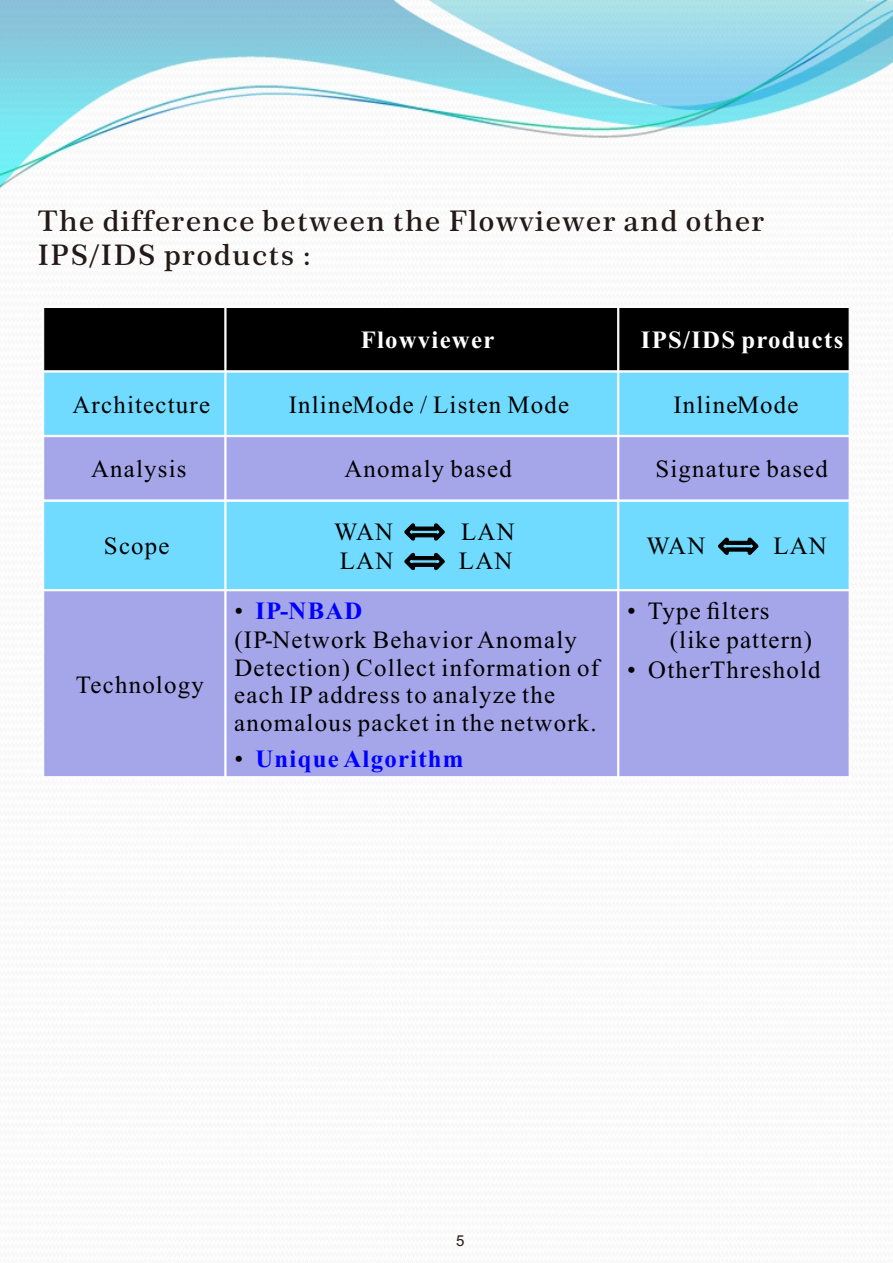
<style>
.page{position:relative;width:893px;height:1263px;background:#fff}
.page>*{position:absolute;margin:0;border:0;box-sizing:border-box;transform-origin:0 0}
.t1{font:600 28.5px/34.2px "Century 751 BT";letter-spacing:.06em;color:#231916}
.t2{font:24.75px/29.7px "Times New Roman";letter-spacing:.05em;color:#000}
.t3{font:700 24.75px "Times New Roman";letter-spacing:.05em;color:#fff}
.t4{font:700 24.75px "Times New Roman";letter-spacing:.05em;color:#00f}
.t5{font:15px "Arial";color:#231916}
.s1{font-weight:700;color:#00f}
.s2{font-weight:400;color:#000}
</style>
<div class="page">
<img style="left:0;top:0;width:892px;height:190px">
<div style="left:43px;top:307px;width:182px;height:64px;background:#000"></div>
<div style="left:225px;top:307px;width:393px;height:64px;background:#000"></div>
<div style="left:618px;top:307px;width:232px;height:64px;background:#000"></div>
<div style="left:43px;top:371px;width:182px;height:65px;background:#71daff"></div>
<div style="left:225px;top:371px;width:393px;height:65px;background:#71daff"></div>
<div style="left:618px;top:371px;width:232px;height:65px;background:#71daff"></div>
<div style="left:43px;top:436px;width:182px;height:64px;background:#a5a5e9"></div>
<div style="left:225px;top:436px;width:393px;height:64px;background:#a5a5e9"></div>
<div style="left:618px;top:436px;width:232px;height:64px;background:#a5a5e9"></div>
<div style="left:43px;top:500px;width:182px;height:90px;background:#71daff"></div>
<div style="left:225px;top:500px;width:393px;height:90px;background:#71daff"></div>
<div style="left:618px;top:500px;width:232px;height:90px;background:#71daff"></div>
<div style="left:43px;top:590px;width:182px;height:187px;background:#a5a5e9"></div>
<div style="left:225px;top:590px;width:393px;height:187px;background:#a5a5e9"></div>
<div style="left:618px;top:590px;width:232px;height:187px;background:#a5a5e9"></div>
<hr style="left:225px;top:306px;width:1px;height:472px;background:#fff">
<div style="left:617px;top:306px;width:2px;height:472px;background:#fff;border:1px solid #fff"></div>
<hr style="left:42px;top:371px;width:809px;height:1px;background:#fff">
<hr style="left:42px;top:435px;width:809px;height:2px;background:#fff">
<hr style="left:42px;top:500px;width:809px;height:1px;background:#fff">
<hr style="left:42px;top:589px;width:809px;height:2px;background:#fff">
<hr style="left:42px;top:306px;width:2px;height:472px;background:#fff">
<hr style="left:849px;top:306px;width:2px;height:472px;background:#fff">
<hr style="left:42px;top:306px;width:809px;height:2px;background:#fff">
<div style="left:42px;top:776px;width:809px;height:2px;background:#fff;border:1px solid #fff"></div>
<svg style="left:405px;top:553px;width:39px;height:17px"></svg>
<svg style="left:405px;top:524px;width:39px;height:16px"></svg>
<svg style="left:718px;top:538px;width:40px;height:16px"></svg>
<p class="t1" style="left:38px;top:206px;width:728px">The difference between the Flowviewer and other<br>IPS/IDS products :</p>
<p class="t3" style="left:361px;top:331px;width:135px">Flowviewer</p>
<p class="t3" style="left:641px;top:331px;width:204px">IPS/IDS products</p>
<p class="t2" style="left:73px;top:392px;width:139px">Architecture</p>
<p class="t2" style="left:289px;top:392px;width:282px">InlineMode / Listen Mode</p>
<p class="t2" style="left:673px;top:392px;width:127px">InlineMode</p>
<p class="t2" style="left:91px;top:457px;width:97px">Analysis</p>
<p class="t2" style="left:344px;top:457px;width:169px">Anomaly based</p>
<p class="t2" style="left:655px;top:457px;width:174px">Signature based</p>
<p class="t2" style="left:104px;top:534px;width:67px">Scope</p>
<p class="t2" style="left:76px;top:672px;width:129px">Technology</p>
<p class="t2" style="left:334px;top:519px;width:60px">WAN</p>
<p class="t2" style="left:461px;top:519px;width:55px">LAN</p>
<p class="t2" style="left:340px;top:548px;width:55px">LAN</p>
<p class="t2" style="left:459px;top:548px;width:55px">LAN</p>
<p class="t2" style="left:234px;top:598px;width:344px">• <span class="s1">IP-NBAD<br></span>(IP Network Behavior Anomaly</p>
<p class="t2" style="left:234px;top:656px;width:366px;line-height:27.5px">Detection) Collect information of each IP address to analyze the anomalous packet in the network.</p>
<p class="t2" style="left:265px;top:627px;width:10px">-</p>
<p class="t4" style="left:234px;top:750px;width:231px"><span class="s2">•</span> Unique Algorithm</p>
<p class="t2" style="left:646px;top:534px;width:60px">WAN</p>
<p class="t2" style="left:773px;top:534px;width:55px">LAN</p>
<p class="t2" style="left:670px;top:598px;width:144px;text-indent:-43px">• Type filters (like pattern)</p>
<p class="t2" style="left:627px;top:657px;width:195px">• OtherThreshold</p>
<p class="t5" style="left:456px;top:1235px;width:10px">5</p>
</div>
